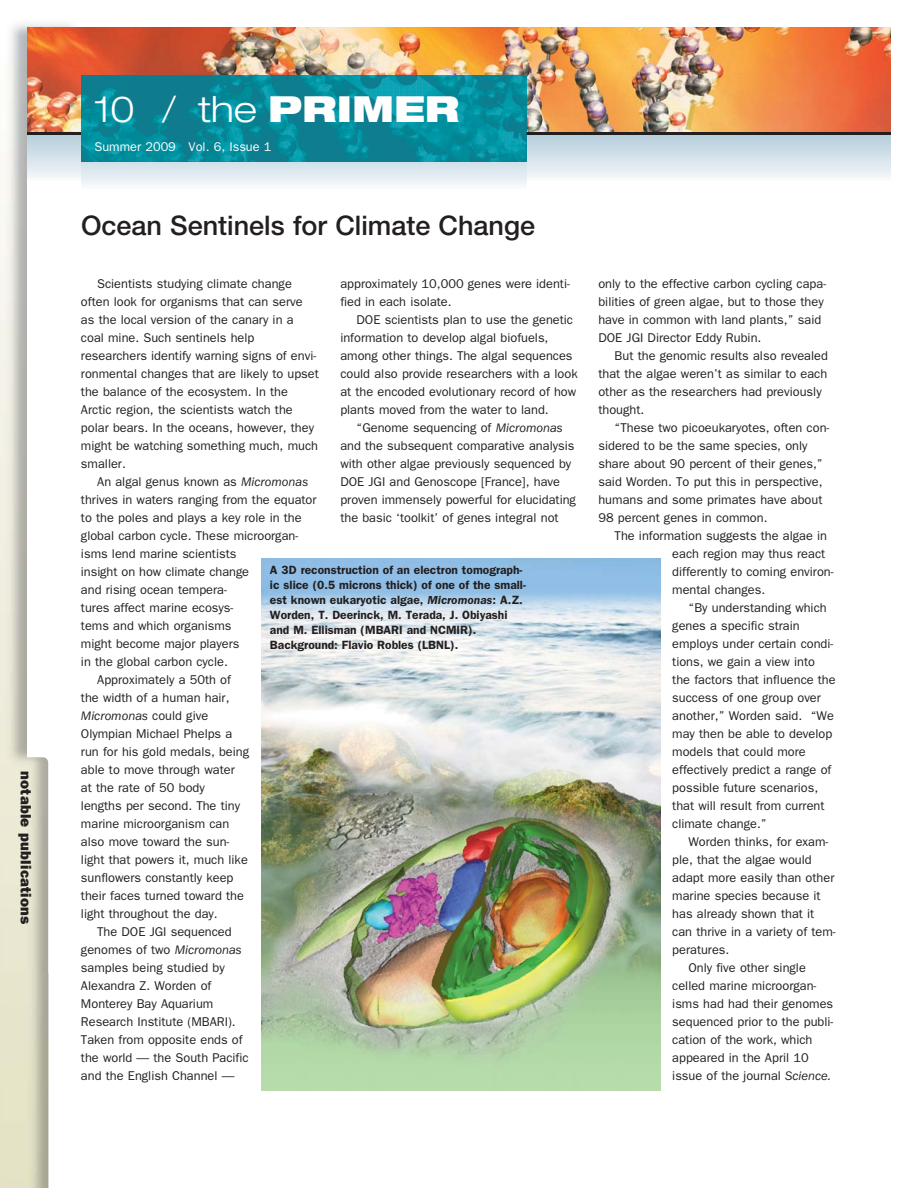
<style>
.page{position:relative;width:918px;height:1188px;background:#fff}
.page>*{position:absolute;margin:0;border:0;box-sizing:border-box;transform-origin:0 0}
.t1{font:300 expanded 36px "Helvetica Neue LT Std";color:#fff}
.t2{font:500 27px "Helvetica Neue LT Std";color:#231f20}
.t3{font:15px "ITC Franklin Gothic Std Hvy";letter-spacing:.02em;color:#231f20}
.t4{font:12.75px/18px "ITC Franklin Gothic Std";color:#231f20}
.t5{font:12.75px "ITC Franklin Gothic Std";color:#fff}
.t6{font:italic 12.75px "ITC Franklin Gothic Std";color:#231f20}
.t7{font:600 12px/15px "ITC Franklin Gothic Std";color:#231f20}
.s1{font-weight:900}
.s2{font-style:italic}
.s3{font-style:normal}
</style>
<div class="page">
<svg style="left:27px;top:181px;width:46px;height:1007px"></svg>
<svg style="left:27px;top:135px;width:864px;height:46px;background:#d5e3eb"></svg>
<svg style="left:81px;top:161px;width:445px;height:24px;background:#d7e6ec"></svg>
<img style="left:27px;top:27px;width:864px;height:105px">
<img style="left:81px;top:75px;width:445px;height:86px">
<hr style="left:27px;top:132px;width:54px;height:3px;background:#231f20">
<hr style="left:526px;top:132px;width:365px;height:3px;background:#231f20">
<img style="left:262px;top:559px;width:399px;height:531px">
<p class="t3" style="left:35px;top:771px;width:155px;rotate:90deg">notable publications</p>
<h1 class="t1" style="left:94px;top:88px;width:366px">10 / the <span class="s1">PRIMER</span></h1>
<p class="t5" style="left:94px;top:142px;width:179px">Summer 2009 Vol. 6, Issue 1</p>
<h2 class="t2" style="left:81px;top:216px;width:456px">Ocean Sentinels for Climate Change</h2>
<p class="t4" style="left:81px;top:276px;width:239px;text-indent:16px">Scientists studying climate change often look for organisms that can serve as the local version of the canary in a coal mine. Such sentinels help researchers identify warning signs of envi&shy;ronmental changes that are likely to upset the balance of the ecosystem. In the Arctic region, the scientists watch the polar bears. In the oceans, however, they might be watching something much, much smaller.</p>
<p class="t4" style="left:97px;top:474px;width:213px">An algal genus known as <span class="s2">Micromonas</span></p>
<p class="t4" style="left:81px;top:492px;width:237px">thrives in waters ranging from the equator</p>
<p class="t4" style="left:81px;top:510px;width:222px">to the poles and plays a key role in the</p>
<p class="t4" style="left:81px;top:528px;width:219px">global carbon cycle. These microorgan-</p>
<p class="t4" style="left:81px;top:546px;width:157px">isms lend marine scientists</p>
<p class="t4" style="left:81px;top:564px;width:170px">insight on how climate change</p>
<p class="t4" style="left:81px;top:582px;width:147px">and rising ocean tempera-</p>
<p class="t4" style="left:81px;top:600px;width:154px">tures affect marine ecosys-</p>
<p class="t4" style="left:81px;top:618px;width:152px">tems and which organisms</p>
<p class="t4" style="left:81px;top:636px;width:160px">might become major players</p>
<p class="t4" style="left:81px;top:654px;width:148px">in the global carbon cycle.</p>
<p class="t4" style="left:97px;top:672px;width:135px">Approximately a 50th of</p>
<p class="t4" style="left:81px;top:690px;width:150px">the width of a human hair,</p>
<p class="t6" style="left:81px;top:712px;width:129px">Micromonas <span class="s3">could give</span></p>
<p class="t4" style="left:81px;top:726px;width:153px">Olympian Michael Phelps a</p>
<p class="t4" style="left:81px;top:744px;width:170px">run for his gold medals, being</p>
<p class="t4" style="left:81px;top:762px;width:155px">able to move through water</p>
<p class="t4" style="left:81px;top:780px;width:125px">at the rate of 50 body</p>
<p class="t4" style="left:81px;top:798px;width:161px">lengths per second. The tiny</p>
<p class="t4" style="left:81px;top:816px;width:150px">marine microorganism can</p>
<p class="t4" style="left:81px;top:834px;width:150px">also move toward the sun-</p>
<p class="t4" style="left:81px;top:852px;width:168px">light that powers it, much like</p>
<p class="t4" style="left:81px;top:870px;width:154px">sunflowers constantly keep</p>
<p class="t4" style="left:81px;top:888px;width:164px">their faces turned toward the</p>
<p class="t4" style="left:81px;top:906px;width:138px">light throughout the day.</p>
<p class="t4" style="left:97px;top:924px;width:136px">The DOE JGI sequenced</p>
<p class="t4" style="left:81px;top:942px;width:162px">genomes of two <span class="s2">Micromonas</span></p>
<p class="t4" style="left:81px;top:960px;width:145px">samples being studied by</p>
<p class="t4" style="left:81px;top:978px;width:132px">Alexandra Z. Worden of</p>
<p class="t4" style="left:81px;top:996px;width:134px">Monterey Bay Aquarium</p>
<p class="t4" style="left:81px;top:1014px;width:156px">Research Institute (MBARI).</p>
<p class="t4" style="left:81px;top:1032px;width:163px">Taken from opposite ends of</p>
<p class="t4" style="left:81px;top:1050px;width:169px">the world — the South Pacific</p>
<p class="t4" style="left:81px;top:1068px;width:155px">and the English Channel —</p>
<p class="t4" style="left:340px;top:276px;width:231px">approximately 10,000 genes were identi&shy;fied in each isolate.</p>
<p class="t4" style="left:340px;top:312px;width:239px;text-indent:16px">DOE scientists plan to use the genetic information to develop algal biofuels, among other things. The algal sequences could also provide researchers with a look at the encoded evolutionary record of how plants moved from the water to land.</p>
<p class="t4" style="left:340px;top:420px;width:237px;text-indent:16px">“Genome sequencing of <span class="s2">Micromonas </span>and the subsequent comparative analysis with other algae previously sequenced by DOE JGI and Genoscope [France], have proven immensely powerful for elucidating the basic ‘toolkit’ of genes integral not</p>
<p class="t7" style="left:270px;top:563px;width:257px">A 3D reconstruction of an electron tomograph&shy;ic slice (0.5 microns thick) of one of the small&shy;est known eukaryotic algae, <span class="s2">Micromonas</span>: A.Z.<br>Worden, T. Deerinck, M. Terada, J. Obiyashi and M. Ellisman (MBARI and NCMIR).<br>Background: Flavio Robles (LBNL).</p>
<p class="t4" style="left:598px;top:276px;width:229px">only to the effective carbon cycling capa&shy;bilities of green algae, but to those they have in common with land plants,” said DOE JGI Director Eddy Rubin.</p>
<p class="t4" style="left:598px;top:348px;width:231px;text-indent:16px">But the genomic results also revealed that the algae weren’t as similar to each other as the researchers had previously thought.</p>
<p class="t4" style="left:598px;top:420px;width:232px;text-indent:16px">“These two picoeukaryotes, often con&shy;sidered to be the same species, only share about 90 percent of their genes,” said Worden. To put this in perspective, humans and some primates have about 98 percent genes in common.</p>
<p class="t4" style="left:672px;top:528px;width:163px;text-indent:-58px">The information suggests the algae in each region may thus react differently to coming environ&shy;mental changes.</p>
<p class="t4" style="left:672px;top:600px;width:165px;text-indent:16px">“By understanding which genes a specific strain employs under certain condi&shy;tions, we gain a view into the factors that influence the success of one group over another,” Worden said. “We may then be able to develop models that could more effectively predict a range of possible future scenarios, that will result from current climate change.”</p>
<p class="t4" style="left:688px;top:834px;width:141px">Worden thinks, for exam-</p>
<p class="t4" style="left:672px;top:852px;width:141px">ple, that the algae would</p>
<p class="t4" style="left:672px;top:870px;width:164px">adapt more easily than other</p>
<p class="t4" style="left:672px;top:888px;width:150px">marine species because it</p>
<p class="t4" style="left:672px;top:906px;width:144px">has already shown that it</p>
<p class="t4" style="left:672px;top:924px;width:165px">can thrive in a variety of tem-</p>
<p class="t4" style="left:672px;top:942px;width:59px">peratures.</p>
<p class="t4" style="left:688px;top:960px;width:119px">Only five other single</p>
<p class="t4" style="left:672px;top:978px;width:146px">celled marine microorgan-</p>
<p class="t4" style="left:672px;top:996px;width:162px">isms had had their genomes</p>
<p class="t4" style="left:672px;top:1014px;width:163px">sequenced prior to the publi-</p>
<p class="t4" style="left:672px;top:1032px;width:142px">cation of the work, which</p>
<p class="t4" style="left:672px;top:1050px;width:138px">appeared in the April 10</p>
<p class="t4" style="left:672px;top:1068px;width:160px">issue of the journal <span class="s2">Science.</span></p>
</div>
